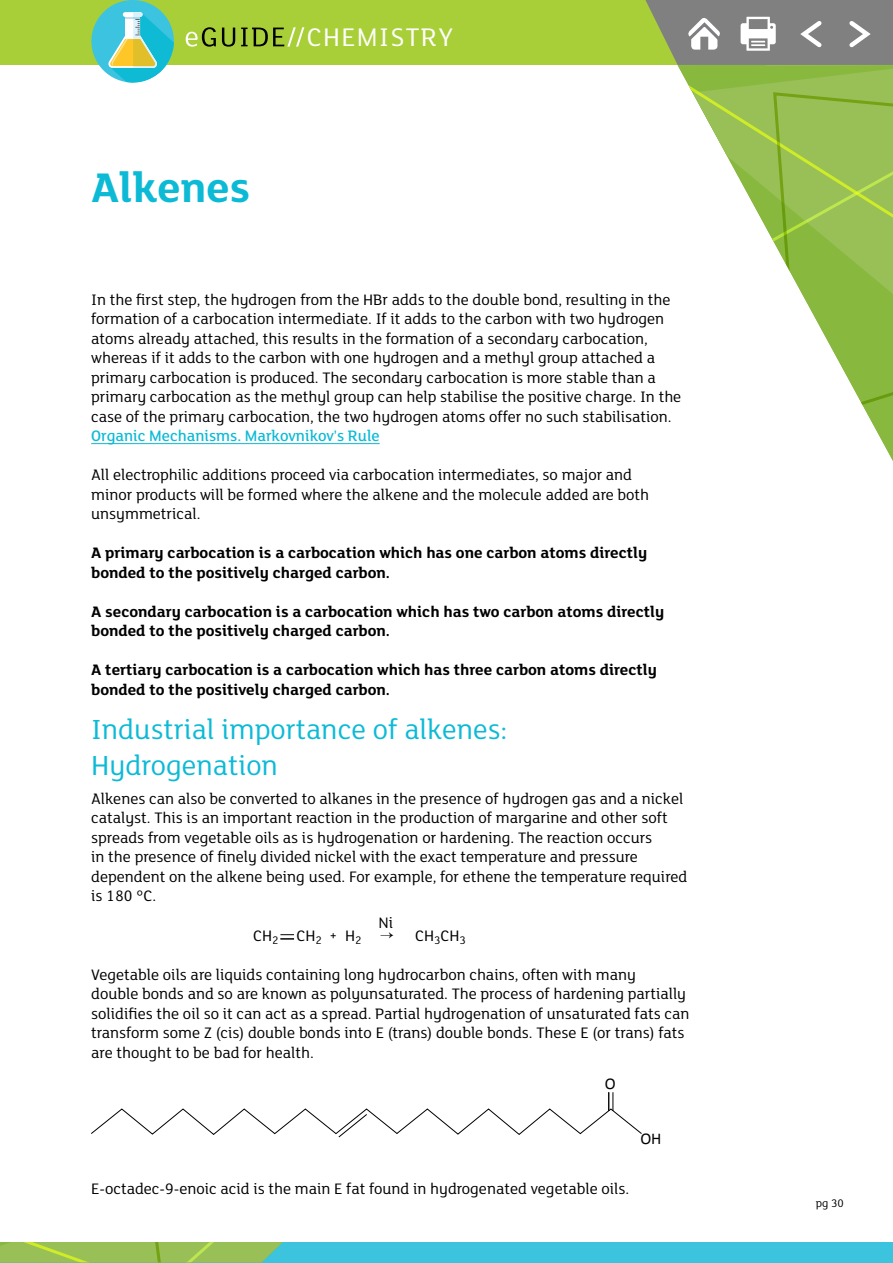
<style>
.page{position:relative;width:893px;height:1263px;background:#fff}
.page>*{position:absolute;margin:0;border:0;box-sizing:border-box;transform-origin:0 0}
.t1{font:700 45px "FS Lola";color:#0dbad6}
.t2{font:30px/36px "FS Lola";color:#0dbad6}
.t3{font:27.75px "FS Lola";letter-spacing:.05em;color:#fff}
.Body{font:16.5px/19.5px "FS Lola";color:#000}
.Body-2{font:700 16.5px/19.5px "FS Lola";color:#000}
.Body-3{font:500 16.5px "FS Lola";color:#0dbad6}
.Tabs{font:16.5px "Calibri";color:#000}
.t4{font:12px "FS Lola";color:#000}
</style>
<div class="page">
<div style="left:0;top:0;width:893px;height:65px;background:#a9cf38"></div>
<svg style="left:186px;top:27px;width:30px;height:20px"></svg>
<svg style="left:222px;top:28px;width:13px;height:19px"></svg>
<svg style="left:241px;top:27px;width:63px;height:20px"></svg>
<div style="left:0;top:1242px;width:893px;height:21px;background:#3cc3de"></div>
<svg style="left:645px;top:0;width:248px;height:65px;background:#8f9286"></svg>
<svg style="left:678px;top:65px;width:215px;height:389px"></svg>
<svg style="left:771px;top:91px;width:122px;height:336px"></svg>
<svg style="left:0;top:1242px;width:283px;height:20px;background:#96c158"></svg>
<div style="left:91px;top:0;width:83px;height:82px;background:#3cc3df;border-radius:50%"></div>
<svg style="left:107px;top:12px;width:67px;height:70px"></svg>
<hr style="left:91px;top:443px;width:289px;height:1px;background:#0dbad6">
<svg style="left:91px;top:1092px;width:551px;height:46px"></svg>
<svg style="left:280px;top:934px;width:14px;height:5px"></svg>
<h1 class="t1" style="left:91px;top:157px;width:160px">Alkenes</h1>
<h3 class="t3" style="left:307px;top:19px;width:148px">CHEMISTRY</h3>
<p class="Body" style="left:91px;top:289px;width:592px">In the first step, the hydrogen from the HBr adds to the double bond, resulting in the formation of a carbocation intermediate. If it adds to the carbon with two hydrogen atoms already attached, this results in the formation of a secondary carbocation, whereas if it adds to the carbon with one hydrogen and a methyl group attached a primary carbocation is produced. The secondary carbocation is more stable than a primary carbocation as the methyl group can help stabilise the positive charge. In the case of the primary carbocation, the two hydrogen atoms offer no such stabilisation.</p>
<p class="Body-3" style="left:91px;top:425px;width:290px">Organic Mechanisms. Markovnikov's Rule</p>
<p class="Body" style="left:91px;top:465px;width:559px">All electrophilic additions proceed via carbocation intermediates, so major and minor products will be formed where the alkene and the molecule added are both unsymmetrical.</p>
<p class="Body-2" style="left:91px;top:542px;width:558px">A primary carbocation is a carbocation which has one carbon atoms directly bonded to the positively charged carbon.</p>
<p class="Body-2" style="left:91px;top:601px;width:575px">A secondary carbocation is a carbocation which has two carbon atoms directly bonded to the positively charged carbon.</p>
<p class="Body-2" style="left:91px;top:659px;width:567px">A tertiary carbocation is a carbocation which has three carbon atoms directly bonded to the positively charged carbon.</p>
<h3 class="t2" style="left:91px;top:710px;width:418px">Industrial importance of alkenes:<br>Hydrogenation</h3>
<p class="Body" style="left:91px;top:788px;width:598px">Alkenes can also be converted to alkanes in the presence of hydrogen gas and a nickel catalyst. This is an important reaction in the production of margarine and other soft spreads from vegetable oils as is hydrogenation or hardening. The reaction occurs<br>in the presence of finely divided nickel with the exact temperature and pressure dependent on the alkene being used. For example, for ethene the temperature required is 180 °C.</p>
<p class="Body" style="left:253px;top:925px;width:142px">CH<sub>2</sub> CH<sub>2</sub> + H<sub>2</sub> →</p>
<p class="Body" style="left:415px;top:925px;width:52px">CH<sub>3</sub>CH<sub>3</sub></p>
<p class="Body" style="left:91px;top:964px;width:600px">Vegetable oils are liquids containing long hydrocarbon chains, often with many<br>double bonds and so are known as polyunsaturated. The process of hardening partially solidifies the oil so it can act as a spread. Partial hydrogenation of unsaturated fats can transform some Z (cis) double bonds into E (trans) double bonds. These E (or trans) fats are thought to be bad for health.</p>
<p class="Body" style="left:378px;top:912px;width:16px">Ni</p>
<p class="Tabs" style="left:605px;top:1073px;width:12px">O</p>
<p class="Tabs" style="left:640px;top:1128px;width:23px">OH</p>
<p class="Body" style="left:91px;top:1178px;width:539px">E-octadec-9-enoic acid is the main E fat found in hydrogenated vegetable oils.</p>
<p class="t4" style="left:816px;top:1195px;width:29px">pg 30</p>
</div>
